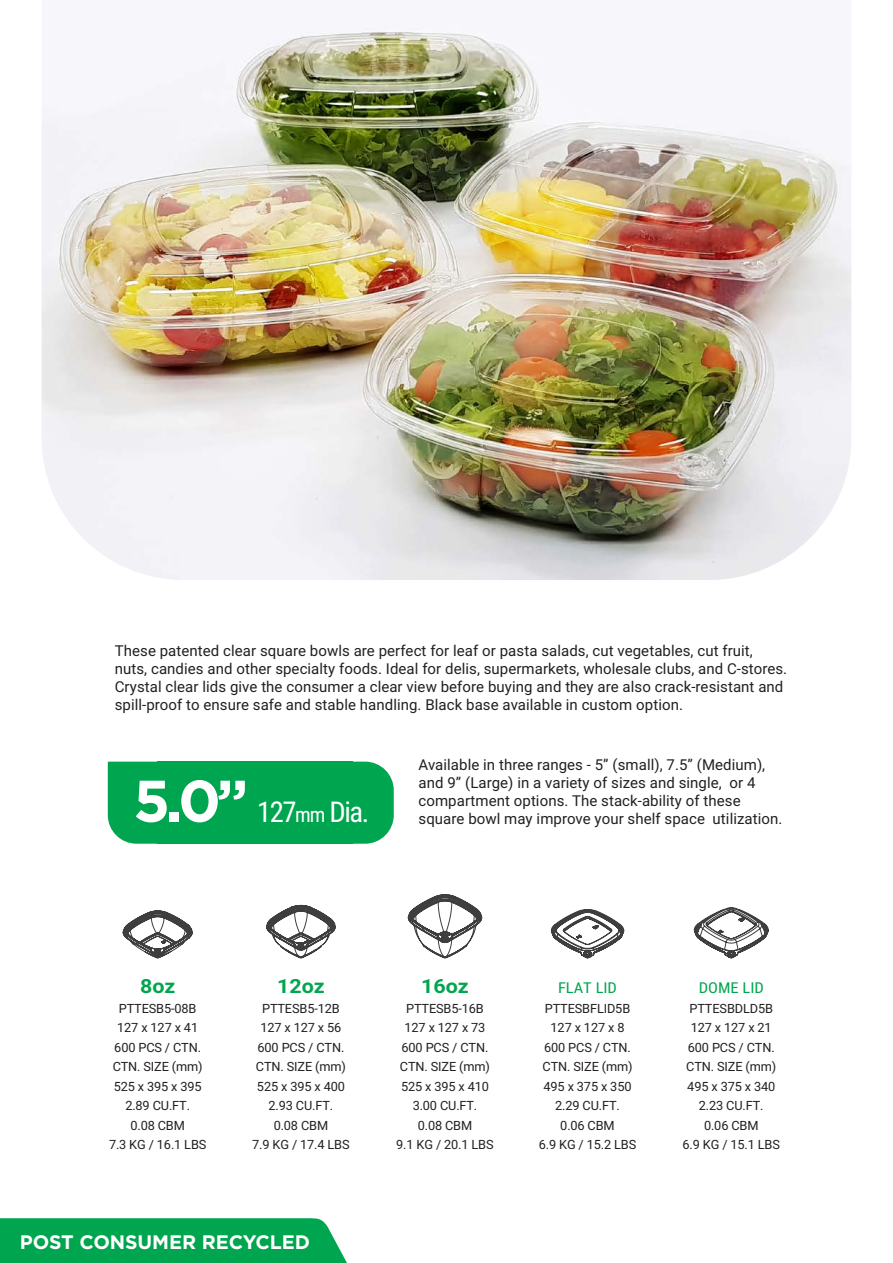
<style>
.page{position:relative;width:893px;height:1263px;background:#fff}
.page>*{position:absolute;margin:0;border:0;box-sizing:border-box;transform-origin:0 0}
.t1{font:28.65px "Roboto Condensed";letter-spacing:-.05em;color:#fff}
.t2{font:700 19.5px "Gotham";letter-spacing:-.005em;color:#fff}
.t3{font:700 19.5px "Roboto";color:#00a54f;scale:1.1 1}
.t4{font:15px/18px "Roboto";letter-spacing:.005em;color:#231f20}
.t5{font:15px "Roboto Condensed";color:#00a54f;scale:1.1 1}
.t6{font:12.75px/19.5px "Roboto";letter-spacing:-.01em;color:#231f20;text-align:center}
.s1{font-family:"Gotham";font-weight:700;font-size:58.65px}
.s2{font-size:20.85px}
</style>
<div class="page">
<svg style="left:123px;top:910px;width:70px;height:48px"></svg>
<svg style="left:266px;top:905px;width:70px;height:53px"></svg>
<svg style="left:408px;top:894px;width:74px;height:64px"></svg>
<svg style="left:694px;top:907px;width:75px;height:51px"></svg>
<svg style="left:551px;top:909px;width:73px;height:49px"></svg>
<img style="left:42px;top:26px;width:809px;height:554px">
<div style="left:108px;top:762px;width:49px;height:82px;background:#00a54f"></div>
<div style="left:157px;top:762px;width:98px;height:82px;background:#00a54f"></div>
<svg style="left:353px;top:762px;width:41px;height:82px;background:#1caf62"></svg>
<div style="left:255px;top:762px;width:98px;height:82px;background:#00a54f"></div>
<div style="left:0;top:1218px;width:347px;height:45px;background:#00a54f"></div>
<p class="t4" style="left:115px;top:641px;width:674px">These patented clear square bowls are perfect for leaf or pasta salads, cut vegetables, cut fruit, nuts, candies and other specialty foods. Ideal for delis, supermarkets, wholesale clubs, and C-stores.<br>Crystal clear lids give the consumer a clear view before buying and they are also crack-resistant and spill-proof to ensure safe and stable handling. Black base available in custom option.</p>
<h1 class="t1" style="left:133px;top:791px;width:238px"><span class="s1">5.0”</span> 127<span class="s2">mm</span> Dia.</h1>
<p class="t4" style="left:418px;top:755px;width:365px">Available in three ranges - 5” (small), 7.5” (Medium), and 9” (Large) in a variety of sizes and single, or 4 compartment options. The stack-ability of these square bowl may improve your shelf space utilization.</p>
<h2 class="t3" style="left:140px;top:972px;width:34px">8oz</h2>
<p class="t6" style="left:109px;top:998px;width:99px">PTTESB5-08B<br>127 x 127 x 41<br>600 PCS / CTN.<br>CTN. SIZE (mm)<br>525 x 395 x 395<br>2.89 CU.FT.<br>0.08 CBM<br>7.3 KG / 16.1 LBS</p>
<h2 class="t3" style="left:277px;top:972px;width:45px">12oz</h2>
<p class="t6" style="left:252px;top:998px;width:99px">PTTESB5-12B<br>127 x 127 x 56<br>600 PCS / CTN.<br>CTN. SIZE (mm)<br>525 x 395 x 400<br>2.93 CU.FT.<br>0.08 CBM<br>7.9 KG / 17.4 LBS</p>
<h2 class="t2" style="left:20px;top:1230px;width:292px">POST CONSUMER RECYCLED</h2>
<h2 class="t3" style="left:421px;top:972px;width:45px">16oz</h2>
<p class="t6" style="left:396px;top:998px;width:99px">PTTESB5-16B<br>127 x 127 x 73<br>600 PCS / CTN.<br>CTN. SIZE (mm)<br>525 x 395 x 410<br>3.00 CU.FT.<br>0.08 CBM<br>9.1 KG / 20.1 LBS</p>
<p class="t5" style="left:558px;top:977px;width:55px">FLAT LID</p>
<p class="t6" style="left:539px;top:998px;width:99px">PTTESBFLID5B<br>127 x 127 x 8<br>600 PCS / CTN.<br>CTN. SIZE (mm)<br>495 x 375 x 350<br>2.29 CU.FT.<br>0.06 CBM<br>6.9 KG / 15.2 LBS</p>
<p class="t5" style="left:699px;top:977px;width:61px">DOME LID</p>
<p class="t6" style="left:683px;top:998px;width:99px">PTTESBDLD5B<br>127 x 127 x 21<br>600 PCS / CTN.<br>CTN. SIZE (mm)<br>495 x 375 x 340<br>2.23 CU.FT.<br>0.06 CBM<br>6.9 KG / 15.1 LBS</p>
</div>
